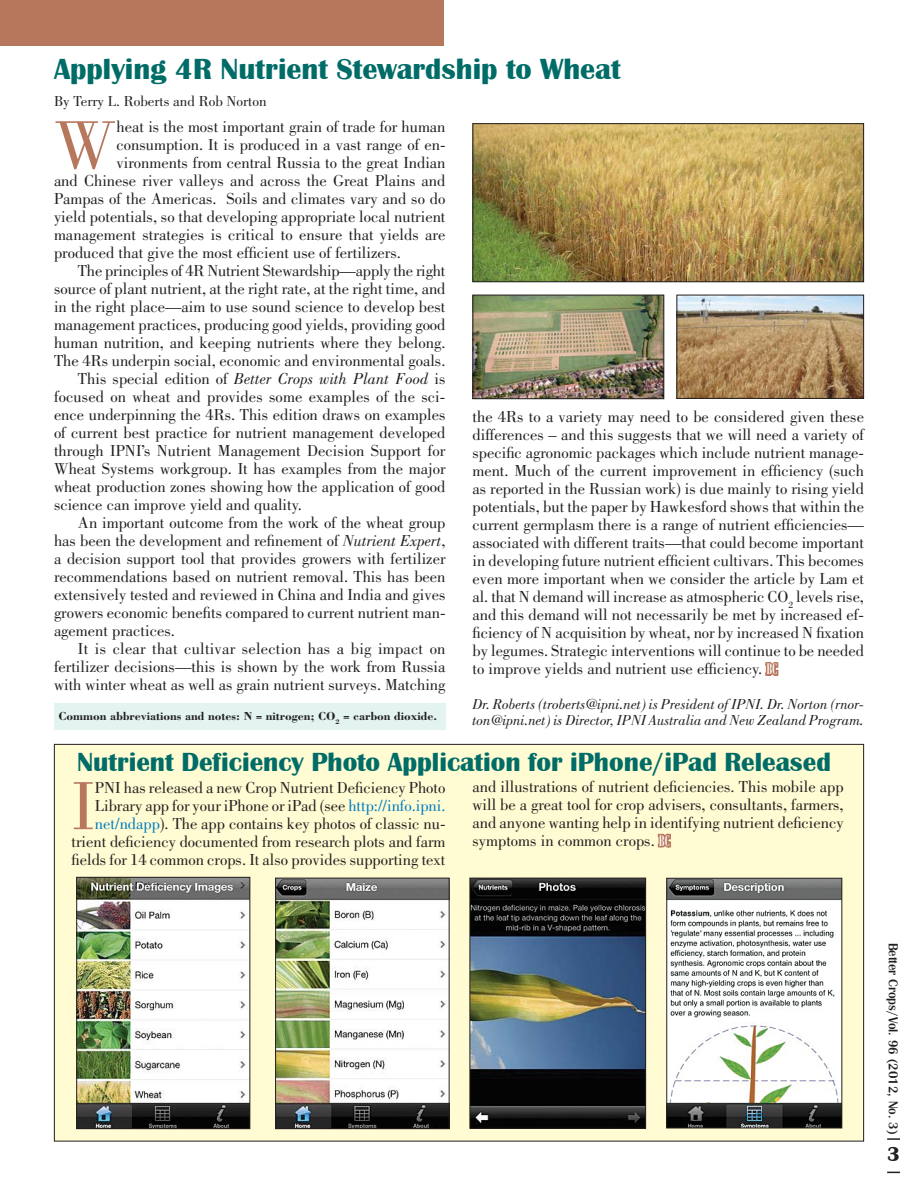
<style>
.page{position:relative;width:918px;height:1188px;background:#fff}
.page>*{position:absolute;margin:0;border:0;box-sizing:border-box;transform-origin:0 0}
.t1{font:70.35px "Bodoni";color:#b7775d}
.t2{font:700 30px "Britannic T";color:#006c67}
.t3{font:700 27px "Britannic T";color:#006c67}
.t4{font:700 21px "Britannic T";color:#231f20}
.t5{font:16.5px/18px "Bodoni";color:#231f20;text-align:justify}
.t6{font:italic 16.5px "Bodoni";color:#231f20}
.t7{font:italic 15px/16.5px "Bodoni";letter-spacing:-.005em;color:#231f20}
.t8{font:15px "Bodoni";color:#231f20}
.t9{font:500 13.5px "Britannic T";color:#231f20}
.t10{font:700 12px "Bodoni";color:#231f20}
.s1{font-style:normal}
.s2{font-style:italic}
.s3{font-family:"Bodoni MT Condensed";color:#b7775d}
.s4{font-family:"Bodoni MT Condensed";color:#fff}
.s5{color:#007dc3}
</style>
<div class="page">
<svg style="left:887px;top:1138px;width:13px;height:2px"></svg>
<svg style="left:887px;top:1172px;width:13px;height:1px"></svg>
<div style="left:0;top:0;width:444px;height:46px;background:#b7775d"></div>
<div style="left:54px;top:744px;width:810px;height:397px;background:#fffbd2"></div>
<img style="left:474px;top:125px;width:388px;height:155px">
<div style="left:472px;top:123px;width:392px;height:159px;border:1px solid #231f20"></div>
<img style="left:474px;top:297px;width:188px;height:100px">
<div style="left:472px;top:295px;width:192px;height:104px;border:1px solid #231f20"></div>
<img style="left:678px;top:297px;width:184px;height:100px">
<div style="left:676px;top:295px;width:188px;height:104px;border:1px solid #231f20"></div>
<div style="left:54px;top:704px;width:392px;height:26px;background:#e2f3f0"></div>
<img style="left:78px;top:879px;width:170px;height:248px">
<div style="left:76px;top:877px;width:174px;height:252px;border:1px solid #231f20"></div>
<img style="left:277px;top:880px;width:171px;height:247px">
<div style="left:275px;top:878px;width:175px;height:251px;border:1px solid #231f20"></div>
<img style="left:472px;top:880px;width:172px;height:247px">
<div style="left:470px;top:878px;width:176px;height:251px;border:1px solid #231f20"></div>
<img style="left:668px;top:880px;width:172px;height:246px">
<div style="left:666px;top:878px;width:176px;height:250px;border:1px solid #231f20"></div>
<h2 class="t2" style="left:54px;top:49px;width:568px">Applying 4R Nutrient Stewardship to Wheat</h2>
<p class="t8" style="left:54px;top:95px;width:214px">By Terry L. Roberts and Rob Norton</p>
<h1 class="t1" style="left:54px;top:119px;width:64px">W</h1>
<p class="t5" style="left:117px;top:119px;width:330px">heat is the most important grain of trade for human</p>
<p class="t5" style="left:117px;top:137px;width:330px">consumption. It is produced in a vast range of en-</p>
<p class="t5" style="left:117px;top:155px;width:330px">vironments from central Russia to the great Indian</p>
<p class="t5" style="left:54px;top:173px;width:393px">and Chinese river valleys and across the Great Plains and</p>
<p class="t5" style="left:54px;top:191px;width:393px">Pampas of the Americas. Soils and climates vary and so do</p>
<p class="t5" style="left:54px;top:209px;width:393px">yield potentials, so that developing appropriate local nutrient</p>
<p class="t5" style="left:54px;top:227px;width:393px">management strategies is critical to ensure that yields are</p>
<p class="t5" style="left:54px;top:245px;width:348px">produced that give the most efficient use of fertilizers.</p>
<p class="t5" style="left:78px;top:263px;width:369px">The principles of 4R Nutrient Stewardship—apply the right</p>
<p class="t5" style="left:54px;top:281px;width:393px">source of plant nutrient, at the right rate, at the right time, and</p>
<p class="t5" style="left:54px;top:299px;width:393px">in the right place—aim to use sound science to develop best</p>
<p class="t5" style="left:54px;top:317px;width:393px">management practices, producing good yields, providing good</p>
<p class="t5" style="left:54px;top:335px;width:393px">human nutrition, and keeping nutrients where they belong.</p>
<p class="t5" style="left:54px;top:353px;width:393px">The 4Rs underpin social, economic and environmental goals.</p>
<p class="t6" style="left:78px;top:373px;width:369px"><span class="s1">This special edition of</span> Better Crops with Plant Food <span class="s1">is</span></p>
<p class="t5" style="left:54px;top:389px;width:393px">focused on wheat and provides some examples of the sci-</p>
<p class="t5" style="left:54px;top:407px;width:393px">ence underpinning the 4Rs. This edition draws on examples</p>
<p class="t5" style="left:54px;top:425px;width:393px">of current best practice for nutrient management developed</p>
<p class="t5" style="left:54px;top:443px;width:393px">through IPNI’s Nutrient Management Decision Support for</p>
<p class="t5" style="left:54px;top:461px;width:393px">Wheat Systems workgroup. It has examples from the major</p>
<p class="t5" style="left:54px;top:479px;width:393px">wheat production zones showing how the application of good</p>
<p class="t5" style="left:54px;top:497px;width:250px">science can improve yield and quality.</p>
<p class="t5" style="left:78px;top:515px;width:369px">An important outcome from the work of the wheat group</p>
<p class="t5" style="left:54px;top:533px;width:393px">has been the development and refinement of <span class="s2">Nutrient Expert</span>,</p>
<p class="t5" style="left:54px;top:551px;width:393px">a decision support tool that provides growers with fertilizer</p>
<p class="t5" style="left:54px;top:569px;width:393px">recommendations based on nutrient removal. This has been</p>
<p class="t5" style="left:54px;top:587px;width:393px">extensively tested and reviewed in China and India and gives</p>
<p class="t5" style="left:54px;top:605px;width:393px">growers economic benefits compared to current nutrient man-</p>
<p class="t5" style="left:54px;top:623px;width:122px">agement practices.</p>
<p class="t5" style="left:78px;top:641px;width:369px">It is clear that cultivar selection has a big impact on</p>
<p class="t5" style="left:54px;top:659px;width:393px">fertilizer decisions—this is shown by the work from Russia</p>
<p class="t5" style="left:54px;top:677px;width:393px">with winter wheat as well as grain nutrient surveys. Matching</p>
<p class="t10" style="left:58px;top:712px;width:380px">Common abbreviations and notes: N = nitrogen; CO<sub>2</sub> = carbon dioxide.</p>
<p class="t5" style="left:472px;top:409px;width:393px">the 4Rs to a variety may need to be considered given these differences – and this suggests that we will need a variety of specific agronomic packages which include nutrient manage&shy;ment. Much of the current improvement in efficiency (such as reported in the Russian work) is due mainly to rising yield potentials, but the paper by Hawkesford shows that within the current germplasm there is a range of nutrient efficiencies— associated with different traits—that could become important in developing future nutrient efficient cultivars. This becomes even more important when we consider the article by Lam et al. that N demand will increase as atmospheric CO<sub>2</sub> levels rise, and this demand will not necessarily be met by increased ef&shy;ficiency of N acquisition by wheat, nor by increased N fixation by legumes. Strategic interventions will continue to be needed to improve yields and nutrient use efficiency. <span class="s3">B</span><span class="s4">C</span></p>
<p class="t7" style="left:472px;top:697px;width:393px">Dr. Roberts (troberts@ipni.net) is President of IPNI. Dr. Norton (rnor&shy;ton@ipni.net) is Director, IPNI Australia and New Zealand Program.</p>
<h3 class="t3" style="left:77px;top:744px;width:755px">Nutrient Deficiency Photo Application for iPhone/iPad Released</h3>
<p class="t5" style="left:472px;top:779px;width:373px">and illustrations of nutrient deficiencies. This mobile app will be a great tool for crop advisers, consultants, farmers, and anyone wanting help in identifying nutrient deficiency symptoms in common crops. <span class="s3">B</span><span class="s4">C</span></p>
<p class="t5" style="left:72px;top:780px;width:375px;text-align:right">PNI has released a new Crop Nutrient Deficiency Photo Library app for your iPhone or iPad (see <span class="s5">http://info.ipni. net/ndapp</span>). The app contains key photos of classic nu&shy;trient deficiency documented from research plots and farm fields for 14 common crops. It also provides supporting text</p>
<h1 class="t1" style="left:72px;top:780px;width:25px">I</h1>
<p class="t9" style="left:902px;top:943px;width:193px;rotate:90deg">Better Crops/Vol. 96 (2012, No. 3)</p>
<p class="t4" style="left:887px;top:1140px;width:14px">3</p>
</div>
